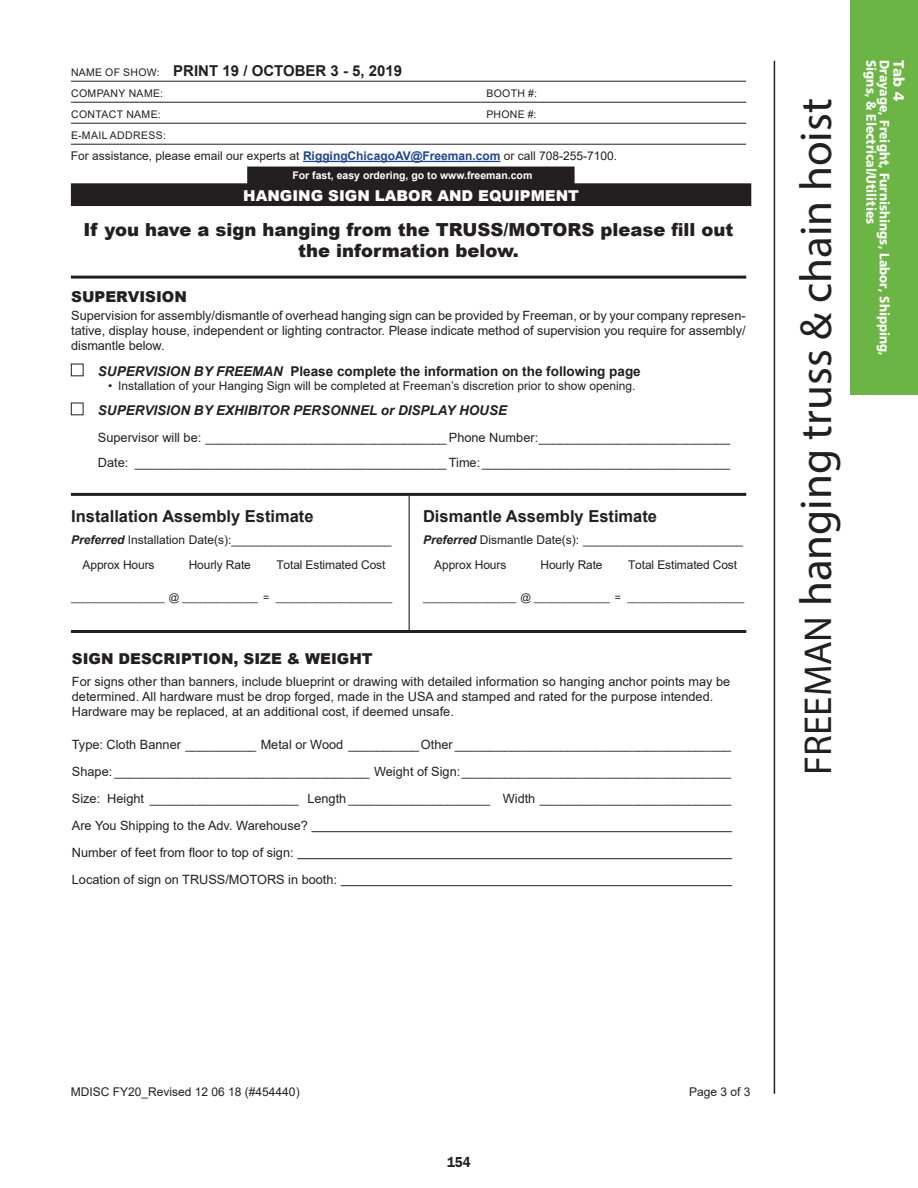
<style>
.page{position:relative;width:918px;height:1188px;background:#fff}
.page>*{position:absolute;margin:0;border:0;box-sizing:border-box;transform-origin:0 0}
.t1{font:45px "Myriad Pro";color:#231f20}
.t2{font:900 18px/21px "Arial";color:#231f20;text-align:center}
.t3{font:700 16.5px "Arial";color:#231f20}
.t4{font:900 15px "Arial";color:#231f20}
.t5{font:900 15px "Arial";color:#fff}
.t6{font:700 15px "Arial";color:#231f20}
.t7{font:900 15px "Frutiger";color:#fff}
.t8{font:600 15px "Franklin Got ITC";color:#231f20;scale:.9 1}
.t9{font:900 13.5px "Frutiger";color:#fff;scale:.9 1}
.t10{font:700 13.5px "Arial";color:#231f20}
.t11{font:italic 700 13.5px "Arial";color:#231f20}
.t12{font:12.75px/27px "Arial";color:#231f20}
.t13{font:12px/25.2px "Arial";color:#231f20}
.t14{font:10.5px/21px "Arial";letter-spacing:.035em;color:#231f20}
.t15{font:700 10.5px "Arial";color:#fff}
.s1{font-weight:700;color:#1c449a}
.s2{font-style:italic}
.s3{font-weight:700;font-style:italic}
.s4{font-size:39px}
</style>
<div class="page">
<div style="left:850px;top:0;width:68px;height:395px;background:#6ab544"></div>
<hr style="left:774px;top:61px;width:1px;height:1033px;background:#231f20">
<hr style="left:71px;top:81px;width:675px;height:1px;background:#231f20">
<hr style="left:71px;top:102px;width:675px;height:1px;background:#231f20">
<hr style="left:71px;top:123px;width:675px;height:1px;background:#231f20">
<hr style="left:71px;top:144px;width:675px;height:1px;background:#231f20">
<hr style="left:303px;top:161px;width:198px;height:1px;background:#1c449a">
<div style="left:248px;top:167px;width:326px;height:18px;background:#231f20"></div>
<div style="left:72px;top:184px;width:679px;height:21px;background:#231f20"></div>
<div style="left:71px;top:183px;width:680px;height:23px;border:2px solid #231f20"></div>
<hr style="left:71px;top:276px;width:675px;height:3px;background:#231f20">
<div style="left:71px;top:364px;width:12px;height:12px;border:1px solid #231f20"></div>
<div style="left:71px;top:403px;width:12px;height:12px;border:1px solid #231f20"></div>
<hr style="left:409px;top:496px;width:1px;height:135px;background:#231f20">
<hr style="left:71px;top:493px;width:675px;height:3px;background:#231f20">
<hr style="left:71px;top:630px;width:675px;height:3px;background:#231f20">
<hr style="left:311px;top:831px;width:421px;height:1px;background:#231f20">
<hr style="left:297px;top:858px;width:435px;height:1px;background:#231f20">
<hr style="left:341px;top:885px;width:391px;height:1px;background:#231f20">
<p class="t14" style="left:71px;top:62px;width:94px">NAME OF SHOW:<br>COMPANY NAME:</p>
<p class="t6" style="left:173px;top:60px;width:230px">PRINT 19 / OCTOBER 3 - 5, 2019</p>
<p class="t14" style="left:486px;top:83px;width:52px">BOOTH #:</p>
<p class="t14" style="left:71px;top:104px;width:91px">CONTACT NAME:</p>
<p class="t14" style="left:486px;top:104px;width:51px">PHONE #:</p>
<p class="t14" style="left:71px;top:125px;width:96px">E-MAIL ADDRESS:</p>
<p class="t13" style="left:71px;top:143px;width:548px">For assistance, please email our experts at <span class="s1">RiggingChicagoAV@Freeman.com</span> or call 708-255-7100.</p>
<p class="t15" style="left:292px;top:168px;width:242px">For fast, easy ordering, go to www.freeman.com</p>
<p class="t5" style="left:243px;top:185px;width:337px">HANGING SIGN LABOR AND EQUIPMENT</p>
<h2 class="t2" style="left:84px;top:219px;width:651px">If you have a sign hanging from the TRUSS/MOTORS please ll out the information below.</h2>
<p class="t4" style="left:71px;top:286px;width:117px">SUPERVISION</p>
<p class="t12" style="left:71px;top:307px;width:676px;line-height:15px;text-align:justify">Supervision for assembly/dismantle of overhead hanging sign can be provided by Freeman, or by your company represen&shy;tative, display house, independent or lighting contractor. Please indicate method of supervision you require for assembly/ dismantle below.</p>
<p class="t10" style="left:98px;top:362px;width:544px"><span class="s2">SUPERVISION BY FREEMAN</span> Please complete the information on the following page</p>
<p class="t13" style="left:108px;top:373px;width:529px">• Installation of your Hanging Sign will be completed at Freeman’s discretion prior to show opening.</p>
<p class="t11" style="left:98px;top:401px;width:411px">SUPERVISION BY EXHIBITOR PERSONNEL or DISPLAY HOUSE</p>
<p class="t12" style="left:98px;top:425px;width:634px;line-height:25.2px">Supervisor will be: __________________________________ Phone Number: ___________________________<br>Date: ____________________________________________ Time: ___________________________________</p>
<p class="t3" style="left:71px;top:505px;width:244px">Installation Assembly Estimate</p>
<p class="t13" style="left:83px;top:527px;width:311px;text-indent:-11px"><span class="s3">Preferred</span> Installation Date(s): ________________________<br>Approx Hours</p>
<p class="t13" style="left:189px;top:552px;width:64px">Hourly Rate</p>
<p class="t13" style="left:276px;top:552px;width:111px">Total Estimated Cost</p>
<p class="t14" style="left:71px;top:586px;width:323px">________________ @ _____________ = ____________________</p>
<p class="t3" style="left:423px;top:505px;width:236px">Dismantle Assembly Estimate</p>
<p class="t13" style="left:434px;top:527px;width:310px;text-indent:-11px"><span class="s3">Preferred</span> Dismantle Date(s): ________________________<br>Approx Hours</p>
<p class="t13" style="left:541px;top:552px;width:64px">Hourly Rate</p>
<p class="t13" style="left:628px;top:552px;width:111px">Total Estimated Cost</p>
<p class="t14" style="left:423px;top:586px;width:323px">________________ @ _____________ = ____________________</p>
<p class="t4" style="left:72px;top:648px;width:302px">SIGN DESCRIPTION, SIZE &amp; WEIGHT</p>
<p class="t12" style="left:72px;top:674px;width:660px;line-height:15px">For signs other than banners, include blueprint or drawing with detailed information so hanging anchor points may be determined. All hardware must be drop forged, made in the USA and stamped and rated for the purpose intended.<br>Hardware may be replaced, at an additional cost, if deemed unsafe.</p>
<p class="t12" style="left:72px;top:731px;width:661px">Type: Cloth Banner __________ Metal or Wood __________Other _______________________________________ Shape: ____________________________________ Weight of Sign: ______________________________________ Size: Height _____________________ Length ____________________ Width ___________________________ Are You Shipping to the Adv. Warehouse?<br>Number of feet from floor to top of sign:<br>Location of sign on TRUSS/MOTORS in booth:</p>
<h1 class="t1" style="left:788px;top:775px;width:678px;rotate:-90deg"><span class="s4">FREEMAN</span> hanging truss &amp; chain hoist</h1>
<p class="t9" style="left:879px;top:60px;width:184px;rotate:90deg">Signs, &amp; Electrical/Utilities</p>
<p class="t9" style="left:893px;top:60px;width:331px;rotate:90deg">Drayage, Freight, Furnishings, Labor, Shipping,</p>
<p class="t7" style="left:908px;top:60px;width:43px;rotate:90deg">Tab 4</p>
<p class="t13" style="left:71px;top:1079px;width:230px">MDISC FY20_Revised 12 06 18 (#454440)</p>
<p class="t13" style="left:689px;top:1079px;width:63px">Page 3 of 3</p>
<p class="t8" style="left:447px;top:1154px;width:28px">154</p>
</div>
